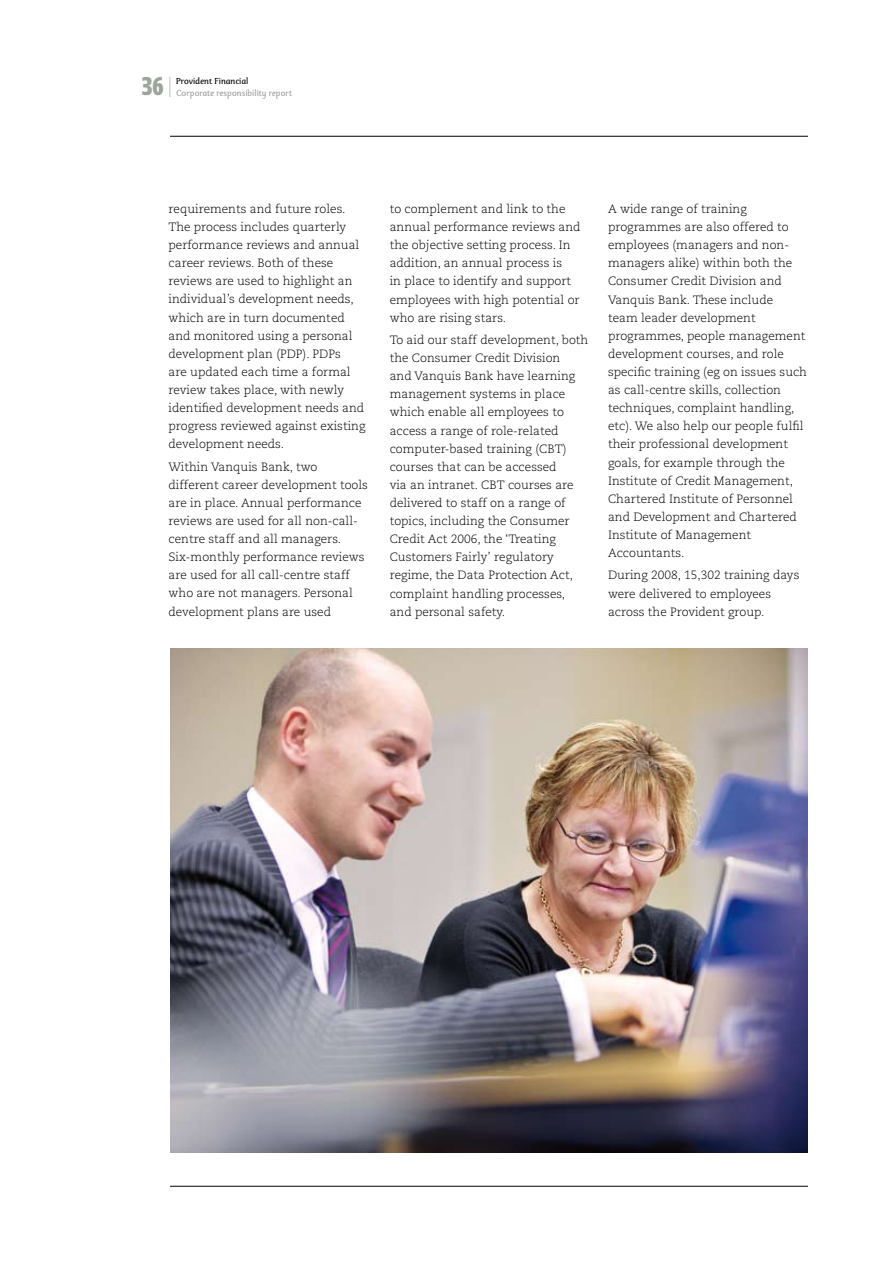
<style>
.page{position:relative;width:893px;height:1263px;background:#fff}
.page>*{position:absolute;margin:0;border:0;box-sizing:border-box;transform-origin:0 0}
.t1{font:25.5px "Leitura Headline Sans";color:#9ca599}
.t2{font:300 12px/18.1px "Caecilia";color:#000}
.t3{font:9.75px "Sassoon";color:#9c9d9f}
.t4{font:9.75px "Sassoon";color:#000}
</style>
<div class="page">
<svg style="left:169px;top:77px;width:1px;height:20px"></svg>
<hr style="left:170px;top:136px;width:638px;height:1px;background:#000">
<hr style="left:170px;top:1186px;width:638px;height:1px;background:#000">
<img style="left:170px;top:648px;width:638px;height:505px">
<h1 class="t1" style="left:142px;top:77px;width:23px">36</h1>
<p class="t4" style="left:176px;top:75px;width:74px">Provident Financial</p>
<p class="t3" style="left:176px;top:87px;width:118px">Corporate responsibility report</p>
<p class="t2" style="left:169px;top:200px;width:198px">requirements and future roles.<br>The process includes quarterly performance reviews and annual career reviews. Both of these reviews are used to highlight an individual’s development needs, which are in turn documented and monitored using a personal development plan (PDP). PDPs<br>are updated each time a formal review takes place, with newly identified development needs and progress reviewed against existing development needs.</p>
<p class="t2" style="left:169px;top:458px;width:201px">Within Vanquis Bank, two different career development tools are in place. Annual performance reviews are used for all non-call&shy;centre staff and all managers.<br>Six-monthly performance reviews are used for all call-centre staff who are not managers. Personal development plans are used</p>
<p class="t2" style="left:390px;top:200px;width:192px">to complement and link to the annual performance reviews and the objective setting process. In addition, an annual process is<br>in place to identify and support employees with high potential or who are rising stars.</p>
<p class="t2" style="left:390px;top:331px;width:200px">To aid our staff development, both the Consumer Credit Division<br>and Vanquis Bank have learning management systems in place which enable all employees to access a range of role-related computer-based training (CBT) courses that can be accessed<br>via an intranet. CBT courses are delivered to staff on a range of topics, including the Consumer<br>Credit Act 2006, the ‘Treating<br>Customers Fairly’ regulatory regime, the Data Protection Act, complaint handling processes, and personal safety.</p>
<p class="t2" style="left:608px;top:200px;width:201px">A wide range of training programmes are also offered to employees (managers and non&shy;managers alike) within both the<br>Consumer Credit Division and<br>Vanquis Bank. These include<br>team leader development programmes, people management development courses, and role specific training (eg on issues such as call-centre skills, collection techniques, complaint handling, etc). We also help our people fulfil their professional development goals, for example through the<br>Institute of Credit Management,<br>Chartered Institute of Personnel and Development and Chartered<br>Institute of Management<br>Accountants.</p>
<p class="t2" style="left:608px;top:566px;width:193px">During 2008, 15,302 training days were delivered to employees across the Provident group.</p>
</div>
